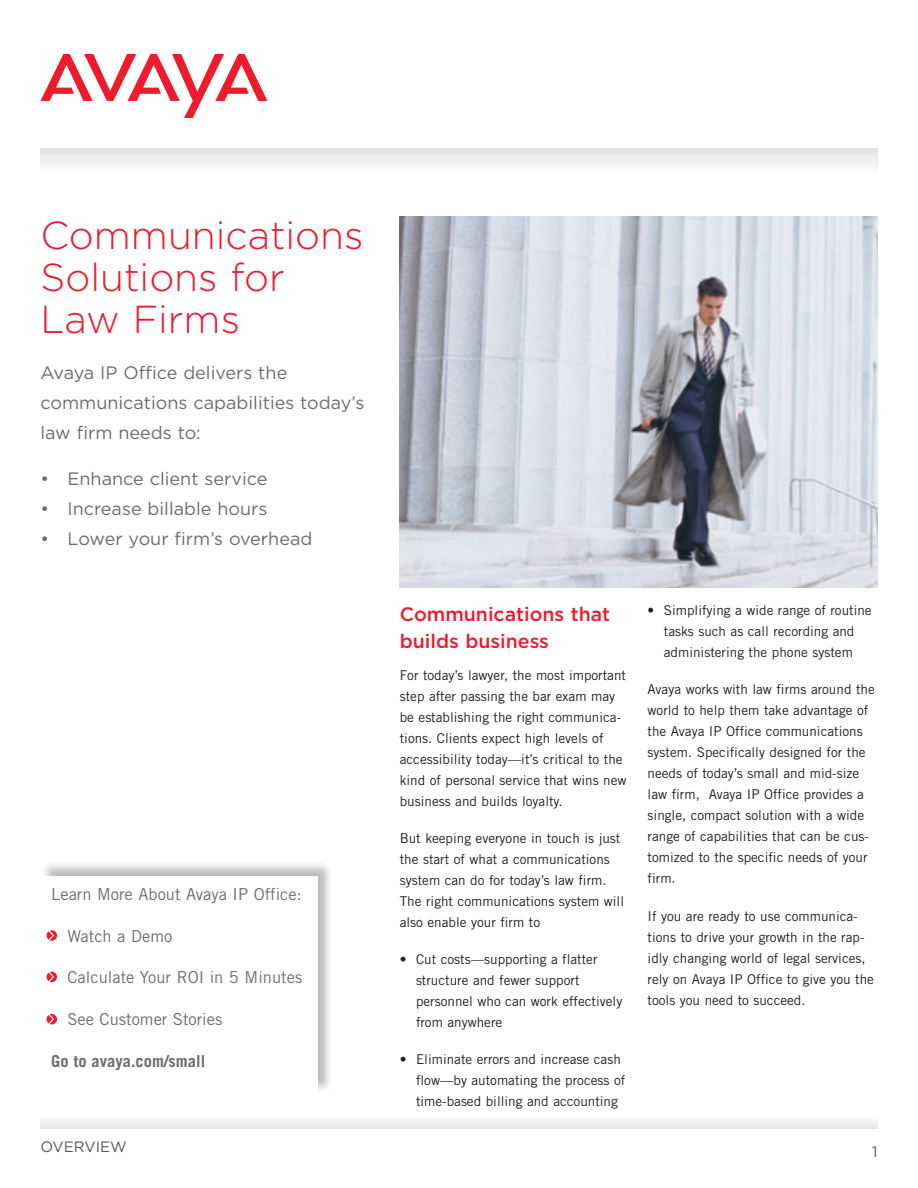
<style>
.page{position:relative;width:918px;height:1188px;background:#fff}
.page>*{position:absolute;margin:0;border:0;box-sizing:border-box;transform-origin:0 0}
.t1{font:300 39px/42px "Gotham";color:#ee1b2c}
.t2{font:500 19.5px/27px "Gotham";color:#ee1b2c}
.t3{font:18px/30px "Gotham";color:#6c6d70}
.t4{font:16.5px "Trade Gothic";color:#6c6d70}
.t5{font:700 16.5px "Trade Gothic";color:#6c6d70}
.t6{font:15px "Gotham";color:#57585a}
.t7{font:13.5px/21px "Trade Gothic";color:#231f20}
</style>
<div class="page">
<svg style="left:40px;top:54px;width:228px;height:64px"></svg>
<img style="left:400px;top:216px;width:478px;height:371px">
<div style="left:40px;top:148px;width:838px;height:27px;background:linear-gradient(to right,#f0f0f1,#f0f0f1)"></div>
<svg style="left:40px;top:1120px;width:838px;height:9px"></svg>
<div style="left:40px;top:860px;width:294px;height:234px;background:#231f20;opacity:.3"></div>
<div style="left:40px;top:876px;width:278px;height:217px;background:#fff"></div>
<svg style="left:47px;top:930px;width:10px;height:11px"></svg>
<svg style="left:47px;top:930px;width:8px;height:11px"></svg>
<svg style="left:47px;top:972px;width:10px;height:10px"></svg>
<svg style="left:47px;top:971px;width:8px;height:12px"></svg>
<svg style="left:47px;top:1014px;width:10px;height:10px"></svg>
<svg style="left:47px;top:1014px;width:8px;height:11px"></svg>
<h1 class="t1" style="left:40px;top:213px;width:325px">Communications<br>Solutions for<br>Law Firms</h1>
<h3 class="t3" style="left:40px;top:357px;width:326px">Avaya IP Office delivers the communications capabilities today’s law firm needs to:</h3>
<h3 class="t3" style="left:40px;top:463px;width:228px">• Enhance client service</h3>
<h3 class="t3" style="left:40px;top:493px;width:229px">• Increase billable hours</h3>
<h3 class="t3" style="left:40px;top:523px;width:273px">• Lower your firm’s overhead</h3>
<p class="t4" style="left:51px;top:884px;width:252px">Learn More About Avaya IP Office:</p>
<p class="t4" style="left:68px;top:926px;width:106px">Watch a Demo</p>
<p class="t4" style="left:68px;top:967px;width:236px">Calculate Your ROI in 5 Minutes</p>
<p class="t4" style="left:68px;top:1009px;width:156px">See Customer Stories</p>
<p class="t5" style="left:51px;top:1051px;width:156px">Go to avaya.com/small</p>
<p class="t6" style="left:40px;top:1139px;width:88px">OVERVIEW</p>
<h2 class="t2" style="left:400px;top:600px;width:212px">Communications that builds business</h2>
<p class="t7" style="left:400px;top:664px;width:228px">For today’s lawyer, the most important step after passing the bar exam may be establishing the right communica&shy;tions. Clients expect high levels of accessibility today—it’s critical to the kind of personal service that wins new business and builds loyalty.</p>
<p class="t7" style="left:400px;top:827px;width:226px">But keeping everyone in touch is just the start of what a communications system can do for today’s law firm.<br>The right communications system will also enable your firm to</p>
<p class="t7" style="left:416px;top:949px;width:208px;text-indent:-16px">• Cut costs—supporting a flatter structure and fewer support personnel who can work effectively from anywhere</p>
<p class="t7" style="left:416px;top:1049px;width:211px;text-indent:-16px">• Eliminate errors and increase cash flow—by automating the process of time-based billing and accounting</p>
<p class="t7" style="left:648px;top:600px;width:226px;text-align:center">• Simplifying a wide range of routine tasks such as call recording and administering the phone system</p>
<p class="t7" style="left:648px;top:679px;width:229px">Avaya works with law firms around the world to help them take advantage of the Avaya IP Office communications system. Specifically designed for the needs of today’s small and mid-size law firm, Avaya IP Office provides a single, compact solution with a wide range of capabilities that can be cus&shy;tomized to the specific needs of your firm.</p>
<p class="t7" style="left:648px;top:905px;width:228px">If you are ready to use communica&shy;tions to drive your growth in the rap&shy;idly changing world of legal services, rely on Avaya IP Office to give you the tools you need to succeed.</p>
<p class="t6" style="left:872px;top:1143px;width:7px">1</p>
</div>
